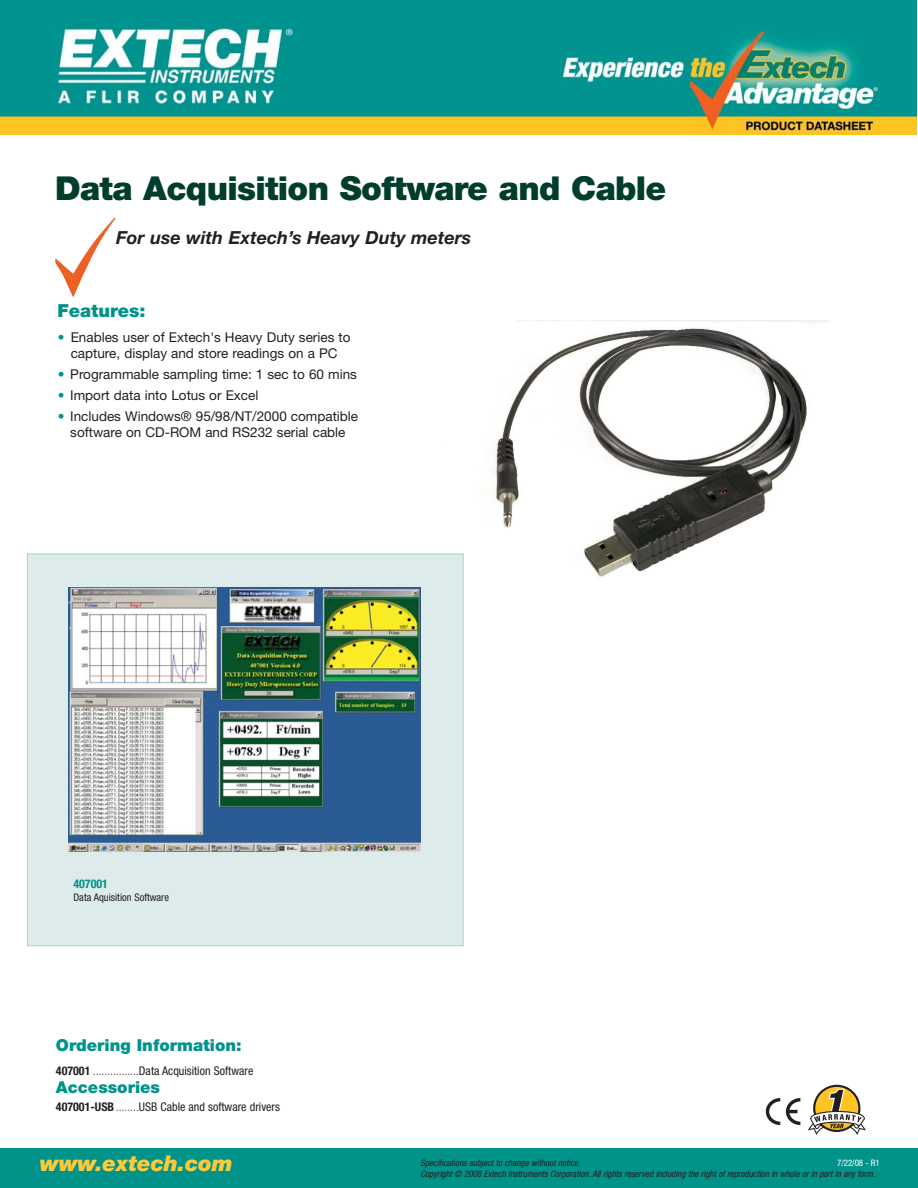
<style>
.page{position:relative;width:918px;height:1188px;background:#fff}
.page>*{position:absolute;margin:0;border:0;box-sizing:border-box;transform-origin:0 0}
.t1{font:900 33px "Helvetica Neue LT";letter-spacing:-.02em;color:#003d2c}
.t2{font:italic 900 21.75px "Helvetica Neue LT";color:#ffca38}
.t3{font:italic 700 18px "Helvetica Neue LT";color:#231f20}
.t4{font:900 18px "Helvetica Neue LT";color:#00938a}
.t5{font:900 16.5px "Helvetica Neue LT";color:#00938a}
.t6{font:13.5px/16.2px "Helvetica Neue LT";color:#231f20;text-align:center}
.t7{font:condensed 12px "Helvetica Neue LT";color:#231f20}
.t8{font:700 condensed 12px "Helvetica Neue LT";color:#00938a}
.t9{font:condensed 10.5px "Helvetica Neue LT";color:#231f20}
.t10{font:italic condensed 9px "Helvetica Neue LT";color:#231f20}
.t11{font:condensed 9px "Helvetica Neue LT";color:#fff}
.s1{color:#00938a}
.s2{font-weight:700}
.s3{font-weight:300}
</style>
<div class="page">
<div style="left:0;top:1148px;width:918px;height:40px;background:#00938a"></div>
<img style="left:55px;top:218px;width:61px;height:80px">
<svg style="left:808px;top:1085px;width:58px;height:50px"></svg>
<svg style="left:766px;top:1098px;width:14px;height:27px"></svg>
<svg style="left:786px;top:1098px;width:14px;height:27px"></svg>
<img style="left:0;top:0;width:917px;height:135px">
<img style="left:443px;top:320px;width:385px;height:257px">
<div style="left:28px;top:554px;width:435px;height:391px;background:#ddeceb"></div>
<img style="left:69px;top:588px;width:352px;height:263px">
<h1 class="t1" style="left:55px;top:176px;width:613px">Data Acquisition Software and Cable</h1>
<h3 class="t3" style="left:116px;top:231px;width:356px">For use with Extech’s Heavy Duty meters</h3>
<h3 class="t4" style="left:57px;top:304px;width:90px">Features:</h3>
<p class="t6" style="left:58px;top:330px;width:294px"><span class="s1">•</span> Enables user of Extech's Heavy Duty series to capture, display and store readings on a PC</p>
<p class="t6" style="left:58px;top:367px;width:301px"><span class="s1">•</span> Programmable sampling time: 1 sec to 60 mins</p>
<p class="t6" style="left:58px;top:389px;width:202px"><span class="s1">•</span> Import data into Lotus or Excel</p>
<p class="t6" style="left:58px;top:410px;width:302px"><span class="s1">•</span> Includes Windows® 95/98/NT/2000 compatible software on CD-ROM and RS232 serial cable</p>
<p class="t8" style="left:73px;top:879px;width:36px">407001</p>
<p class="t9" style="left:73px;top:894px;width:97px">Data Aquisition Software</p>
<p class="t5" style="left:56px;top:1040px;width:187px">Ordering Information:</p>
<p class="t7" style="left:56px;top:1067px;width:199px"><span class="s2">407001</span> <span class="s3">................</span>Data Acquisition Software</p>
<p class="t5" style="left:56px;top:1082px;width:106px">Accessories</p>
<p class="t7" style="left:56px;top:1103px;width:226px"><span class="s2">407001-USB</span><span class="s3">........</span>USB Cable and software drivers</p>
<h2 class="t2" style="left:40px;top:1156px;width:194px">www.extech.com</h2>
<p class="t10" style="left:421px;top:1160px;width:161px">Specifications subject to change without notice.</p>
<p class="t11" style="left:837px;top:1160px;width:44px">7/22/08 - R1</p>
<p class="t10" style="left:421px;top:1171px;width:456px">Copyright © 2008 Extech Instruments Corporation. All rights reserved including the right of reproduction in whole or in part in any form.</p>
</div>
